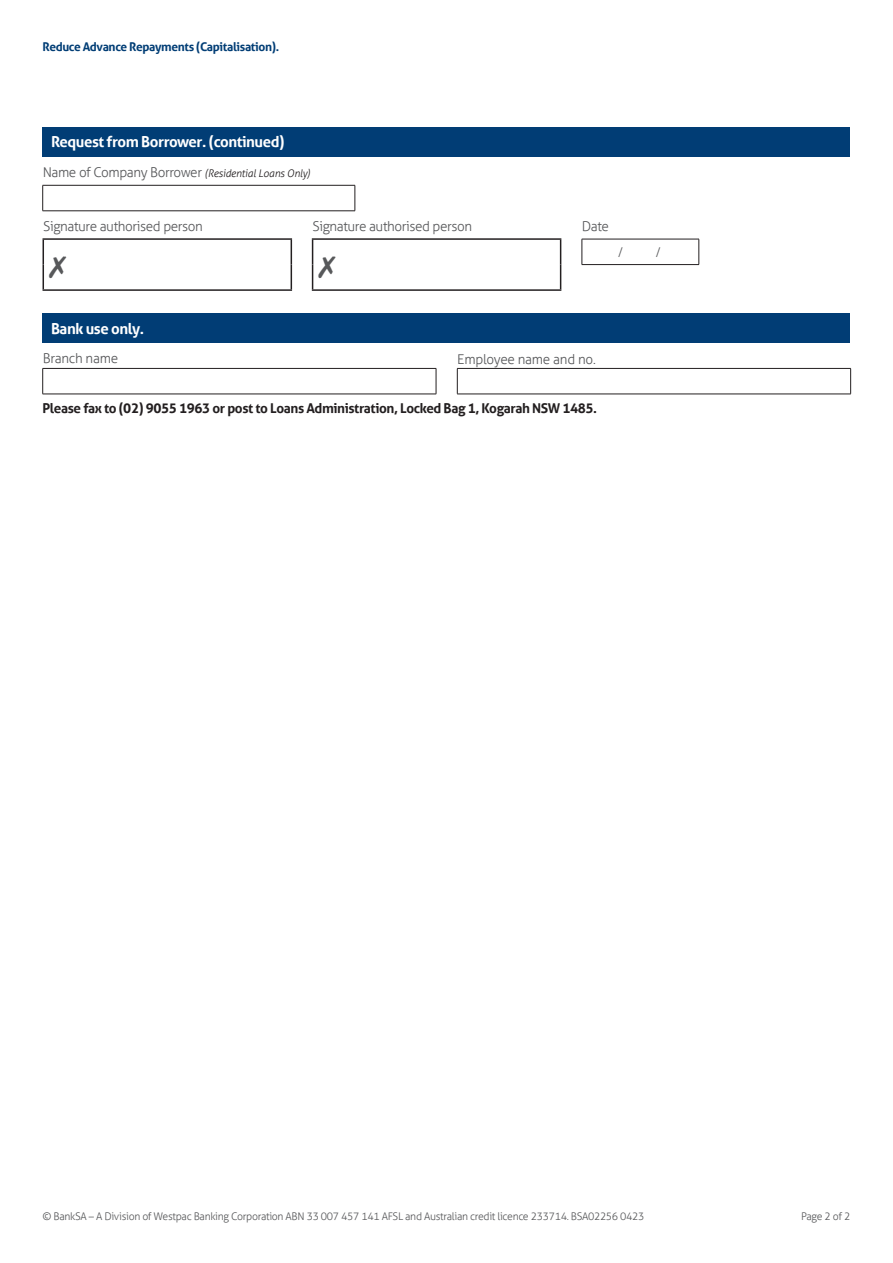
<style>
.page{position:relative;width:893px;height:1263px;background:#fff}
.page>*{position:absolute;margin:0;border:0;box-sizing:border-box;transform-origin:0 0}
.t1{font:700 15px "Aller";letter-spacing:-.03em;color:#fff}
.t2{font:300 13.5px "Aller";letter-spacing:-.03em;color:#57585a}
.t3{font:700 13.5px "Aller";letter-spacing:-.03em;color:#231f20}
.t4{font:700 12px "Aller";letter-spacing:-.03em;color:#013d75}
.t5{font:300 10.5px "Aller";letter-spacing:-.03em;color:#57585a}
.t6{font:italic 300 10.5px "Aller";letter-spacing:-.015em;color:#231f20}
.s1{font-style:normal;font-size:13.5px;color:#57585a}
</style>
<div class="page">
<div style="left:43px;top:128px;width:807px;height:29px;background:#013d75"></div>
<hr style="left:43px;top:185px;width:312px;height:1px;background:#231f20">
<svg style="left:42px;top:185px;width:1px;height:26px"></svg>
<svg style="left:355px;top:185px;width:1px;height:26px"></svg>
<hr style="left:43px;top:211px;width:312px;height:1px;background:#231f20">
<hr style="left:43px;top:289px;width:249px;height:2px;background:#231f20">
<hr style="left:312px;top:289px;width:249px;height:2px;background:#231f20">
<hr style="left:582px;top:239px;width:117px;height:1px;background:#231f20">
<svg style="left:582px;top:239px;width:1px;height:25px"></svg>
<svg style="left:699px;top:239px;width:1px;height:25px"></svg>
<hr style="left:582px;top:264px;width:117px;height:1px;background:#231f20">
<hr style="left:43px;top:238px;width:249px;height:2px;background:#231f20">
<hr style="left:312px;top:238px;width:249px;height:2px;background:#231f20">
<svg style="left:291px;top:240px;width:1px;height:49px"></svg>
<svg style="left:312px;top:240px;width:1px;height:49px"></svg>
<svg style="left:560px;top:240px;width:1px;height:49px"></svg>
<div style="left:43px;top:314px;width:807px;height:29px;background:#013d75"></div>
<hr style="left:43px;top:368px;width:393px;height:1px;background:#231f20">
<svg style="left:42px;top:369px;width:1px;height:25px"></svg>
<svg style="left:436px;top:369px;width:1px;height:25px"></svg>
<hr style="left:457px;top:368px;width:394px;height:1px;background:#231f20">
<svg style="left:457px;top:369px;width:1px;height:25px"></svg>
<svg style="left:850px;top:369px;width:1px;height:25px"></svg>
<hr style="left:43px;top:394px;width:393px;height:1px;background:#231f20">
<hr style="left:457px;top:394px;width:394px;height:1px;background:#231f20">
<svg style="left:43px;top:240px;width:1px;height:49px"></svg>
<p class="t4" style="left:43px;top:40px;width:238px">Reduce Advance Repayments (Capitalisation).</p>
<h1 class="t1" style="left:51px;top:133px;width:235px">Request from Borrower. (continued)</h1>
<p class="t6" style="left:43px;top:167px;width:269px"><span class="s1">Name of Company Borrower</span> (Residential Loans Only)</p>
<p class="t2" style="left:43px;top:218px;width:161px">Signature authorised person</p>
<p class="t2" style="left:313px;top:218px;width:161px">Signature authorised person</p>
<p class="t2" style="left:582px;top:218px;width:29px">Date</p>
<p class="t2" style="left:618px;top:244px;width:7px">/</p>
<p class="t2" style="left:655px;top:244px;width:7px">/</p>
<h1 class="t1" style="left:51px;top:319px;width:95px">Bank use only.</h1>
<p class="t2" style="left:43px;top:350px;width:77px">Branch name</p>
<p class="t2" style="left:457px;top:351px;width:140px">Employee name and no.</p>
<p class="t3" style="left:43px;top:400px;width:556px">Please fax to (02) 9055 1963 or post to Loans Administration, Locked Bag 1, Kogarah NSW 1485.</p>
<p class="t5" style="left:43px;top:1210px;width:603px">© BankSA – A Division of Westpac Banking Corporation ABN 33 007 457 141 AFSL and Australian credit licence 233714. BSA02256 0423</p>
<p class="t5" style="left:801px;top:1210px;width:51px">Page 2 of 2</p>
</div>
